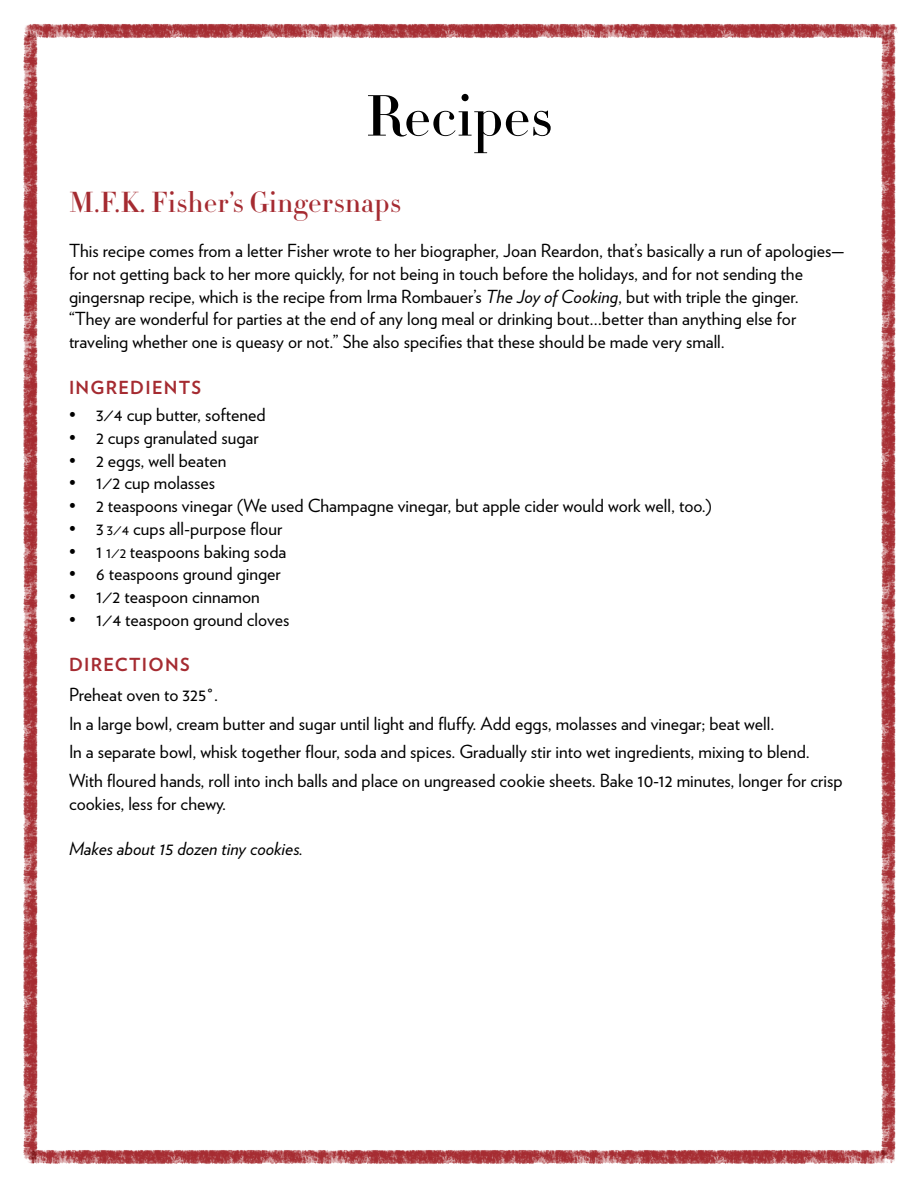
<style>
.page{position:relative;width:918px;height:1188px;background:#fff}
.page>*{position:absolute;margin:0;border:0;box-sizing:border-box;transform-origin:0 0}
.t1{font:500 57px "HTF Didot M16";color:#000}
.t2{font:500 28.5px "HTF Didot M16";letter-spacing:.015em;color:#a52b31}
.t3{font:18px/22.6px "Verlag";color:#000}
.t4{font:italic 18px "Verlag";color:#000}
.t5{font:700 18px "Verlag";letter-spacing:.07em;color:#a52b31}
.s1{font-style:italic}
.s2{font-size:15px}
</style>
<div class="page">
<img style="left:23px;top:87px;width:15px;height:1017px">
<img style="left:881px;top:87px;width:15px;height:1017px">
<img style="left:23px;top:1104px;width:873px;height:60px">
<img style="left:23px;top:23px;width:875px;height:64px">
<p class="t1" style="left:366px;top:74px;width:188px">Recipes</p>
<p class="t2" style="left:69px;top:181px;width:334px">M.F.K. Fisher’s Gingersnaps</p>
<p class="t3" style="left:69px;top:239px;width:777px">This recipe comes from a letter Fisher wrote to her biographer, Joan Reardon, that’s basically a run of apologies— for not getting back to her more quickly, for not being in touch before the holidays, and for not sending the gingersnap recipe, which is the recipe from Irma Rombauer’s <span class="s1">The Joy of Cooking</span>, but with triple the ginger.</p>
<p class="t3" style="left:69px;top:308px;width:729px">“They are wonderful for parties at the end of any long meal or drinking bout…better than anything else for traveling whether one is queasy or not.” She also specifies that these should be made very small.</p>
<p class="t5" style="left:69px;top:373px;width:134px">INGREDIENTS</p>
<p class="t3" style="left:69px;top:403px;width:198px">• 3⁄4 cup butter, softened</p>
<p class="t3" style="left:69px;top:426px;width:191px">• 2 cups granulated sugar</p>
<p class="t3" style="left:69px;top:449px;width:159px">• 2 eggs, well beaten</p>
<p class="t3" style="left:69px;top:472px;width:148px">• 1⁄2 cup molasses</p>
<p class="t3" style="left:69px;top:494px;width:644px">• 2 teaspoons vinegar (We used Champagne vinegar, but apple cider would work well, too.)</p>
<p class="t3" style="left:69px;top:517px;width:215px">• 3 <span class="s2">3⁄4</span> cups all-purpose flour</p>
<p class="t3" style="left:69px;top:540px;width:219px">• 1 <span class="s2">1⁄2</span> teaspoons baking soda</p>
<p class="t3" style="left:69px;top:562px;width:213px">• 6 teaspoons ground ginger</p>
<p class="t3" style="left:69px;top:585px;width:192px">• 1⁄2 teaspoon cinnamon</p>
<p class="t3" style="left:69px;top:608px;width:222px">• 1⁄4 teaspoon ground cloves</p>
<p class="t5" style="left:69px;top:651px;width:122px">DIRECTIONS</p>
<p class="t3" style="left:69px;top:683px;width:151px">Preheat oven to 325°.</p>
<p class="t3" style="left:69px;top:712px;width:707px">In a large bowl, cream butter and sugar until light and fluffy. Add eggs, molasses and vinegar; beat well.</p>
<p class="t3" style="left:69px;top:741px;width:742px">In a separate bowl, whisk together flour, soda and spices. Gradually stir into wet ingredients, mixing to blend.</p>
<p class="t3" style="left:69px;top:769px;width:775px">With floured hands, roll into inch balls and place on ungreased cookie sheets. Bake 10-12 minutes, longer for crisp cookies, less for chewy.</p>
<p class="t4" style="left:69px;top:838px;width:236px">Makes about 15 dozen tiny cookies.</p>
</div>
